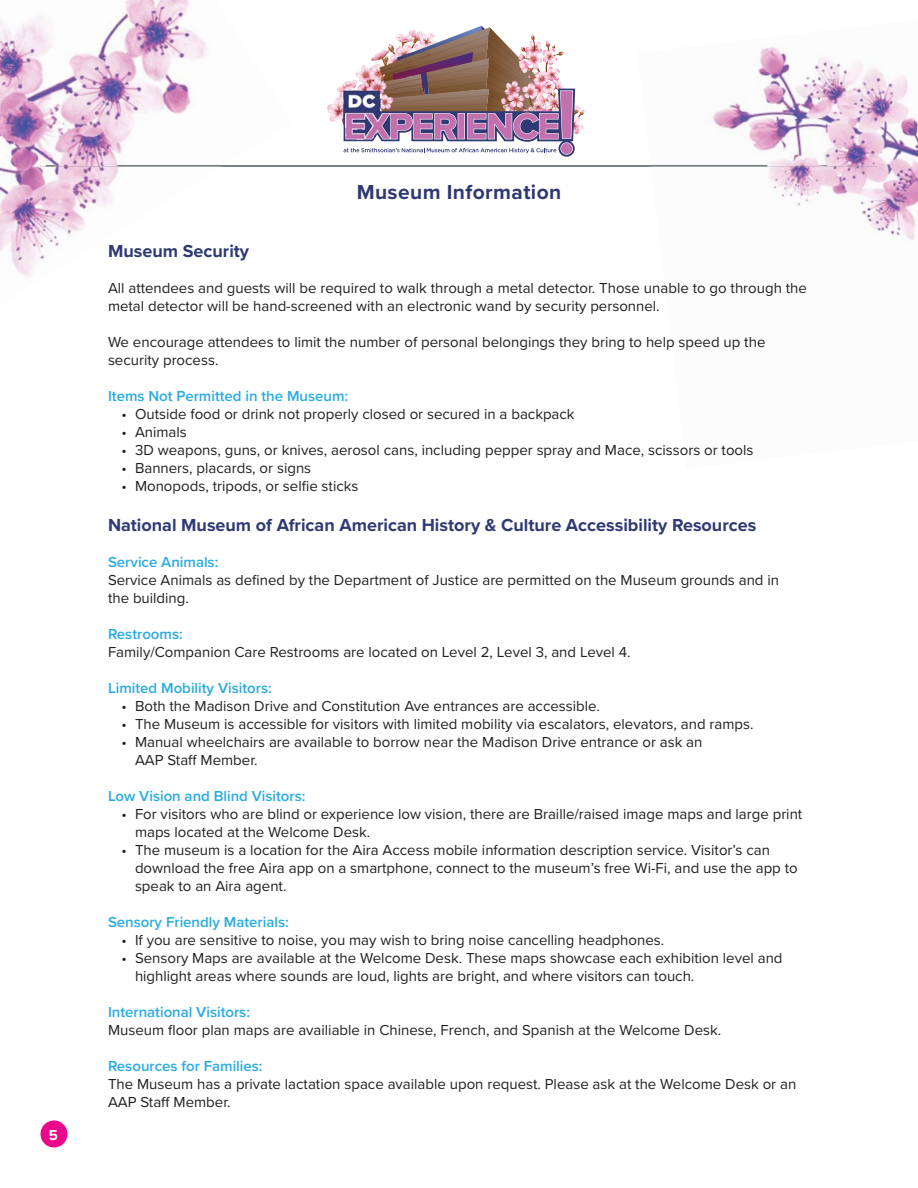
<style>
.page{position:relative;width:918px;height:1188px;background:#fff}
.page>*{position:absolute;margin:0;border:0;box-sizing:border-box;transform-origin:0 0}
.t1{font:700 21px "Proxima Nova";letter-spacing:.02em;color:#2f3973}
.t2{font:700 18px "Proxima Nova";color:#2f3973}
.t3{font:15px/18px "Proxima Nova";color:#231f20}
.t4{font:600 15px "Proxima Nova";color:#2aabe2}
.t5{font:700 15px "Proxima Nova";color:#fff}
</style>
<div class="page">
<div style="left:40px;top:1120px;width:28px;height:28px;background:#eb078c;border-radius:50%"></div>
<svg style="left:327px;top:26px;width:258px;height:131px"></svg>
<hr style="left:40px;top:165px;width:837px;height:1px;background:#798386">
<img style="left:0;top:0;width:293px;height:231px">
<img style="left:0;top:127px;width:80px;height:150px">
<img style="left:40px;top:165px;width:185px;height:1px">
<img style="left:637px;top:46px;width:281px;height:194px">
<img style="left:650px;top:165px;width:227px;height:1px">
<img style="left:336px;top:64px;width:47px;height:36px">
<img style="left:504px;top:80px;width:37px;height:20px">
<img style="left:339px;top:100px;width:38px;height:41px">
<p class="t5" style="left:49px;top:1129px;width:11px">5</p>
<h1 class="t1" style="left:357px;top:184px;width:206px">Museum Information</h1>
<p class="t2" style="left:108px;top:244px;width:143px">Museum Security</p>
<p class="t3" style="left:108px;top:281px;width:700px">All attendees and guests will be required to walk through a metal detector. Those unable to go through the metal detector will be hand-screened with an electronic wand by security personnel.</p>
<p class="t3" style="left:108px;top:335px;width:659px">We encourage attendees to limit the number of personal belongings they bring to help speed up the security process.</p>
<p class="t4" style="left:108px;top:391px;width:242px">Items Not Permitted in the Museum:</p>
<p class="t3" style="left:122px;top:407px;width:455px">• Outside food or drink not properly closed or secured in a backpack</p>
<p class="t3" style="left:122px;top:425px;width:67px">• Animals</p>
<p class="t3" style="left:122px;top:443px;width:634px">• 3D weapons, guns, or knives, aerosol cans, including pepper spray and Mace, scissors or tools</p>
<p class="t3" style="left:122px;top:461px;width:191px">• Banners, placards, or signs</p>
<p class="t3" style="left:122px;top:479px;width:238px">• Monopods, tripods, or selfie sticks</p>
<p class="t2" style="left:108px;top:518px;width:650px">National Museum of African American History &amp; Culture Accessibility Resources</p>
<p class="t4" style="left:108px;top:556px;width:112px">Service Animals:</p>
<p class="t3" style="left:108px;top:572px;width:673px">Service Animals as defined by the Department of Justice are permitted on the Museum grounds and in the building.</p>
<p class="t4" style="left:108px;top:628px;width:76px">Restrooms:</p>
<p class="t3" style="left:108px;top:644px;width:524px">Family/Companion Care Restrooms are located on Level 2, Level 3, and Level 4.</p>
<p class="t4" style="left:108px;top:682px;width:165px">Limited Mobility Visitors:</p>
<p class="t3" style="left:122px;top:698px;width:480px">• Both the Madison Drive and Constitution Ave entrances are accessible.</p>
<p class="t3" style="left:122px;top:716px;width:634px">• The Museum is accessible for visitors with limited mobility via escalators, elevators, and ramps.</p>
<p class="t3" style="left:135px;top:734px;width:569px;text-indent:-14px">• Manual wheelchairs are available to borrow near the Madison Drive entrance or ask an<br>AAP Staff Member.</p>
<p class="t4" style="left:108px;top:790px;width:199px">Low Vision and Blind Visitors:</p>
<p class="t3" style="left:135px;top:806px;width:669px;text-indent:-14px">• For visitors who are blind or experience low vision, there are Braille/raised image maps and large print maps located at the Welcome Desk.</p>
<p class="t3" style="left:135px;top:842px;width:664px;text-indent:-14px">• The museum is a location for the Aira Access mobile information description service. Visitor’s can download the free Aira app on a smartphone, connect to the museum’s free Wi-Fi, and use the app to speak to an Aira agent.</p>
<p class="t4" style="left:108px;top:916px;width:182px">Sensory Friendly Materials:</p>
<p class="t3" style="left:122px;top:932px;width:544px">• If you are sensitive to noise, you may wish to bring noise cancelling headphones.</p>
<p class="t3" style="left:135px;top:950px;width:649px;text-indent:-14px">• Sensory Maps are available at the Welcome Desk. These maps showcase each exhibition level and highlight areas where sounds are loud, lights are bright, and where visitors can touch.</p>
<p class="t4" style="left:108px;top:1006px;width:144px">International Visitors:</p>
<p class="t3" style="left:108px;top:1022px;width:615px">Museum floor plan maps are availiable in Chinese, French, and Spanish at the Welcome Desk.</p>
<p class="t4" style="left:108px;top:1060px;width:156px">Resources for Families:</p>
<p class="t3" style="left:108px;top:1076px;width:690px">The Museum has a private lactation space available upon request. Please ask at the Welcome Desk or an<br>AAP Staff Member.</p>
</div>
